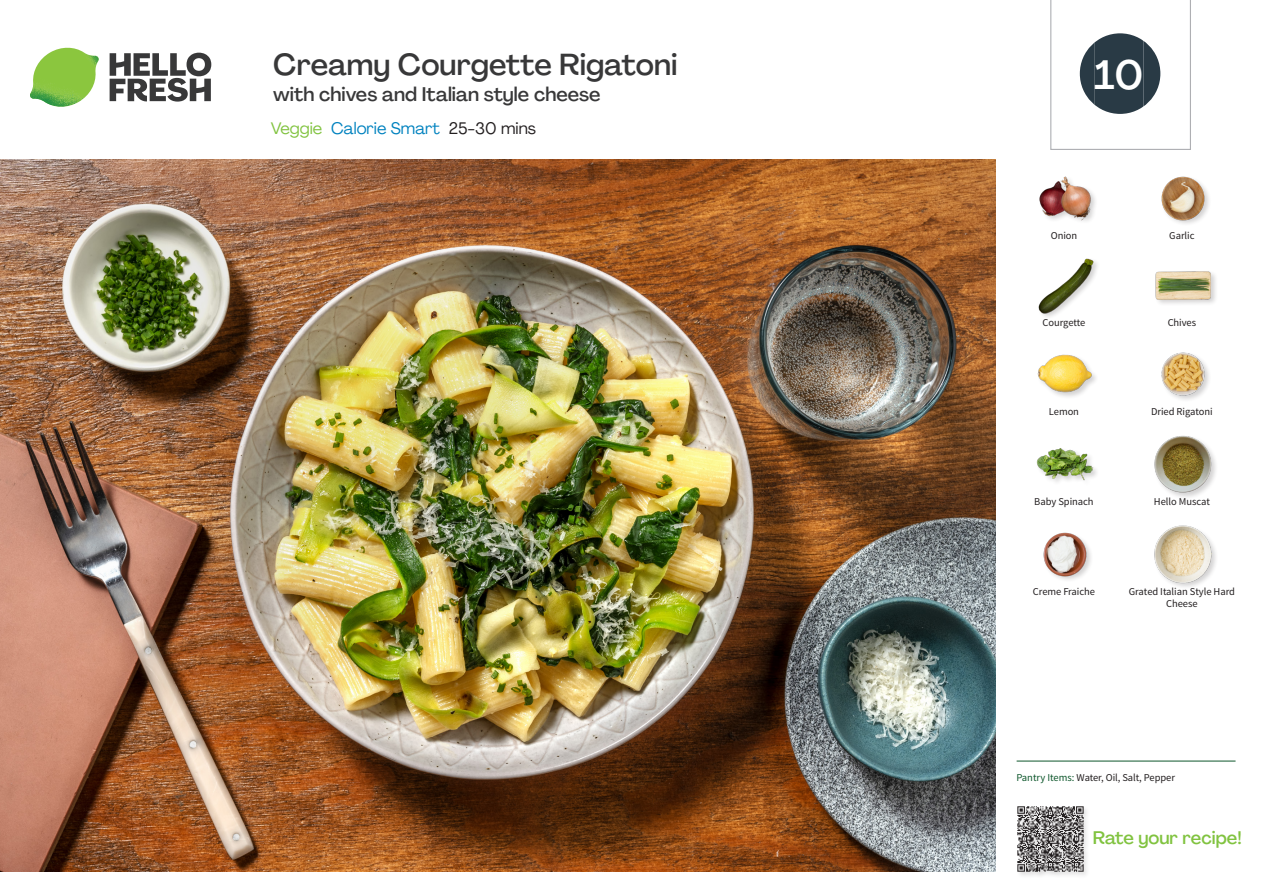
<style>
.page{position:relative;width:1263px;height:893px;background:#fff}
.page>*{position:absolute;margin:0;border:0;box-sizing:border-box;transform-origin:0 0}
._24_Recipe_Nr_Bag{font:500 40.5px "Agrandir";color:#fff}
._15_Titel_UK{font:500 30px "Agrandir";color:#383839}
._15_Titel_UK-2{font:500 19.5px "Agrandir";color:#383839}
.t1{font:500 18px "Agrandir";color:#81c340}
._02_Box_Type{font:16.5px "Agrandir";color:#0082bf}
._18_FRONT_ingredients_UK{font:10.5px/12px "Source Sans Pro";letter-spacing:-.005em;color:#231f20;text-align:center}
.t2{font:10.5px "Source Sans Variable";letter-spacing:-.005em;color:#231f20}
.s1{color:#81c340}
.s2{color:#231f20}
.s3{font-family:"Source Sans Pro";color:#0e572c}
</style>
<div class="page">
<svg style="left:110px;top:53px;width:101px;height:49px"></svg>
<img style="left:30px;top:48px;width:69px;height:59px">
<img style="left:0;top:159px;width:995px;height:713px">
<hr style="left:1016px;top:761px;width:219px;height:1px;background:#0e572c">
<div style="left:1016px;top:805px;width:74px;height:74px;background:#f9f9f9"></div>
<img style="left:1017px;top:806px;width:69px;height:69px">
<img style="left:1161px;top:176px;width:48px;height:48px">
<div style="left:1038px;top:176px;width:60px;height:50px;background:#231f20;opacity:.2"></div>
<img style="left:1038px;top:176px;width:56px;height:50px">
<div style="left:1155px;top:270px;width:63px;height:37px;background:#231f20;opacity:.2"></div>
<img style="left:1155px;top:270px;width:57px;height:37px">
<div style="left:1038px;top:258px;width:63px;height:62px;background:#231f20;opacity:.2"></div>
<img style="left:1038px;top:258px;width:56px;height:56px">
<img style="left:1161px;top:352px;width:48px;height:48px">
<img style="left:1037px;top:354px;width:57px;height:43px">
<div style="left:1154px;top:434px;width:64px;height:66px;background:#231f20;opacity:.2"></div>
<img style="left:1154px;top:435px;width:58px;height:58px">
<div style="left:1036px;top:447px;width:64px;height:40px;background:#231f20;opacity:.2"></div>
<img style="left:1036px;top:447px;width:58px;height:40px">
<div style="left:1154px;top:525px;width:65px;height:65px;background:#231f20;opacity:.2"></div>
<img style="left:1154px;top:526px;width:58px;height:57px">
<img style="left:1043px;top:532px;width:48px;height:48px">
<svg style="left:1050px;top:0;width:141px;height:150px"></svg>
<p class="_15_Titel_UK" style="left:273px;top:46px;width:406px">Creamy Courgette Rigatoni</p>
<p class="_15_Titel_UK-2" style="left:273px;top:82px;width:329px">with chives and Italian style cheese</p>
<p class="_02_Box_Type" style="left:271px;top:118px;width:267px"><span class="s1">Veggie</span> Calorie Smart <span class="s2">25-30 mins</span></p>
<p class="_24_Recipe_Nr_Bag" style="left:1094px;top:50px;width:51px">10</p>
<p class="_18_FRONT_ingredients_UK" style="left:1051px;top:230px;width:28px">Onion</p>
<p class="_18_FRONT_ingredients_UK" style="left:1169px;top:230px;width:27px">Garlic</p>
<p class="_18_FRONT_ingredients_UK" style="left:1042px;top:317px;width:44px">Courgette</p>
<p class="_18_FRONT_ingredients_UK" style="left:1168px;top:317px;width:30px">Chives</p>
<p class="_18_FRONT_ingredients_UK" style="left:1049px;top:405px;width:32px">Lemon</p>
<p class="_18_FRONT_ingredients_UK" style="left:1151px;top:405px;width:63px">Dried Rigatoni</p>
<p class="_18_FRONT_ingredients_UK" style="left:1034px;top:496px;width:61px">Baby Spinach</p>
<p class="_18_FRONT_ingredients_UK" style="left:1154px;top:496px;width:57px">Hello Muscat</p>
<p class="_18_FRONT_ingredients_UK" style="left:1033px;top:586px;width:64px">Creme Fraiche</p>
<p class="_18_FRONT_ingredients_UK" style="left:1129px;top:586px;width:108px">Grated Italian Style Hard<br>Cheese</p>
<p class="t2" style="left:1016px;top:771px;width:160px"><span class="s3">Pantry Items:</span> Water, Oil, Salt, Pepper</p>
<h3 class="t1" style="left:1093px;top:827px;width:150px">Rate your recipe!</h3>
</div>
